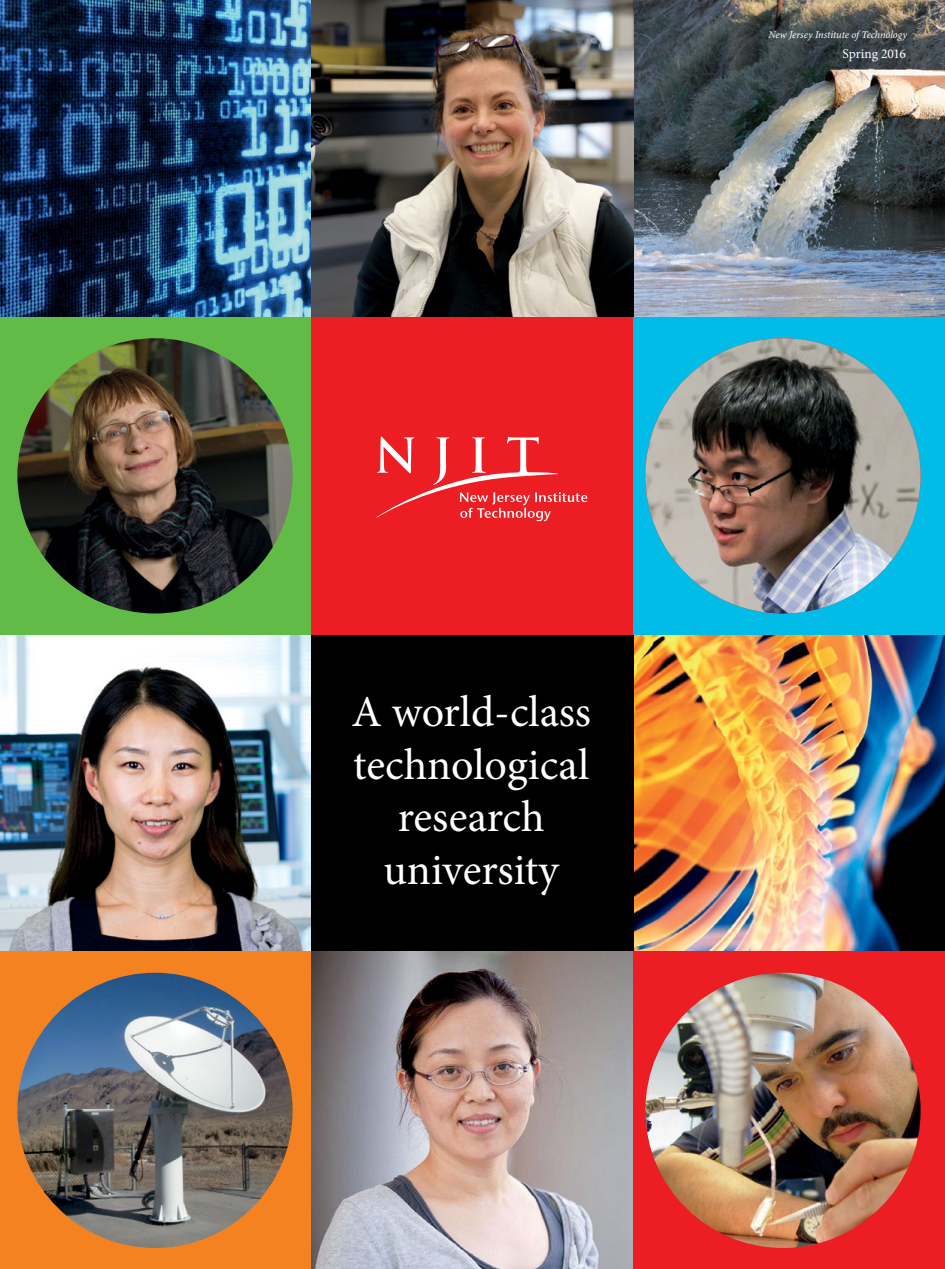
<style>
.page{position:relative;width:945px;height:1269px;background:#fff}
.page>*{position:absolute;margin:0;border:0;box-sizing:border-box;transform-origin:0 0}
.t1{font:44.1px/52.9px "Minion Pro";color:#fff;text-align:center}
.t2{font:13.5px "Minion Pro";letter-spacing:-.01em;color:#fff}
.t3{font:italic 10.5px "Minion Pro";letter-spacing:-.01em;color:#fff}
</style>
<div class="page">
<img style="left:310px;top:0;width:635px;height:317px">
<img style="left:634px;top:634px;width:311px;height:318px">
<div style="left:310px;top:634px;width:324px;height:318px;background:#000"></div>
<div style="left:310px;top:317px;width:324px;height:317px;background:#ed1d24"></div>
<svg style="left:376px;top:437px;width:211px;height:84px"></svg>
<div style="left:633px;top:317px;width:312px;height:317px;background:#00bce7"></div>
<img style="left:0;top:634px;width:310px;height:318px">
<img style="left:310px;top:952px;width:323px;height:317px">
<img style="left:0;top:0;width:310px;height:317px">
<div style="left:633px;top:952px;width:312px;height:317px;background:#ed1d24"></div>
<img style="left:645px;top:338px;width:276px;height:276px;border-radius:138px">
<img style="left:645px;top:973px;width:276px;height:275px;border-radius:138px">
<div style="left:0;top:952px;width:310px;height:317px;background:#f58220"></div>
<img style="left:17px;top:973px;width:276px;height:275px;border-radius:138px">
<div style="left:0;top:317px;width:310px;height:317px;background:#62bb46"></div>
<img style="left:17px;top:338px;width:276px;height:276px;border-radius:138px">
<p class="t3" style="left:768px;top:28px;width:140px">New Jersey Institute of Technology</p>
<p class="t2" style="left:843px;top:45px;width:65px">Spring 2016</p>
<p class="t1" style="left:351px;top:685px;width:241px">A world-class technological research university</p>
</div>
